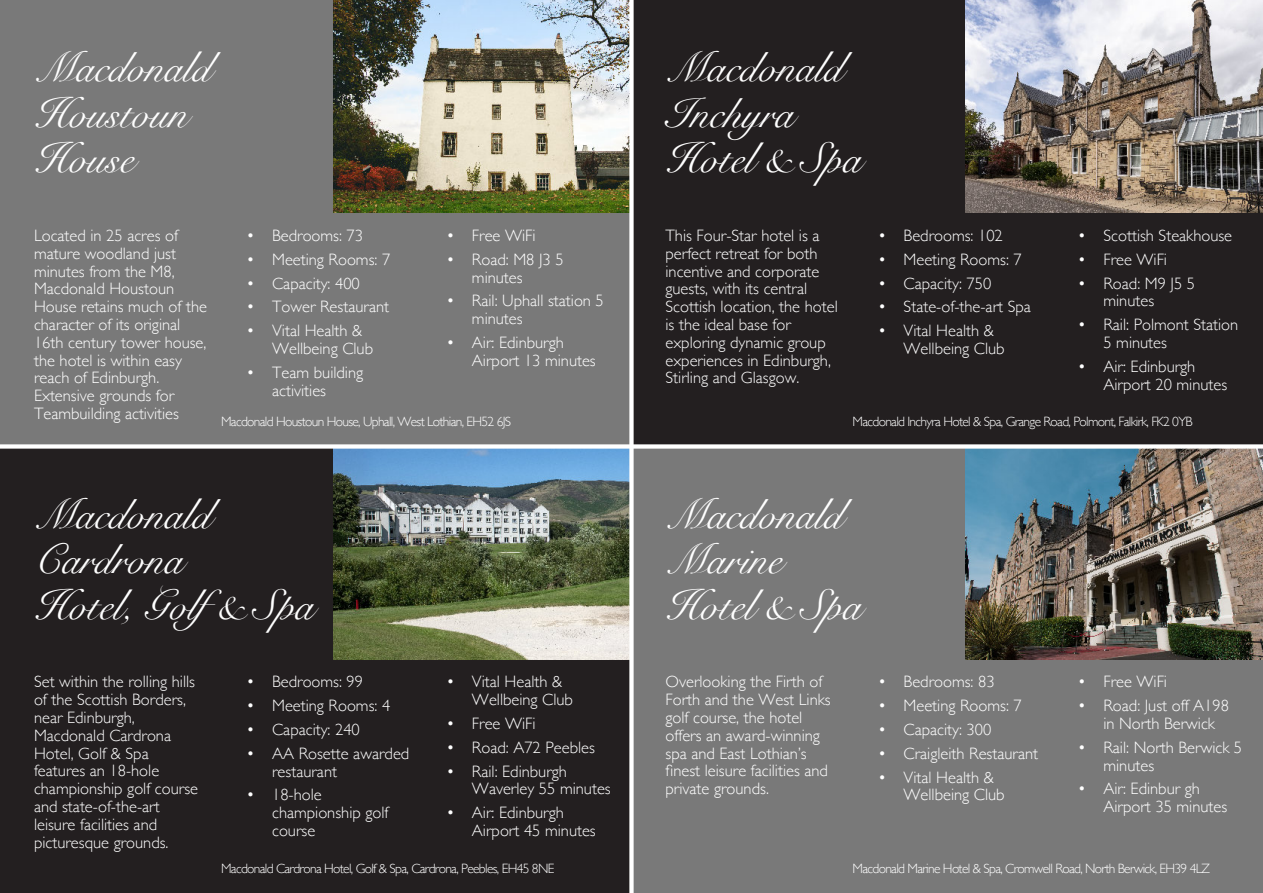
<style>
.page{position:relative;width:1263px;height:893px;background:#231f20}
.page>*{position:absolute;margin:0;border:0;box-sizing:border-box;transform-origin:0 0}
.t1{font:42px/45.3px "Snell Roundhand";color:#fff}
.t2{font:300 16.5px/17.9px "Gill Sans";color:#fff}
.t3{font:300 13.5px "Gill Sans";letter-spacing:-.05em;color:#fff}
</style>
<div class="page">
<div style="left:0;top:0;width:631px;height:446px;background:#797979"></div>
<div style="left:631px;top:446px;width:632px;height:447px;background:#797979"></div>
<img style="left:334px;top:0;width:295px;height:213px">
<img style="left:334px;top:449px;width:295px;height:210px">
<img style="left:965px;top:0;width:298px;height:213px">
<img style="left:965px;top:449px;width:298px;height:210px">
<div style="left:0;top:444px;width:1263px;height:5px;background:#fff"></div>
<div style="left:629px;top:0;width:5px;height:893px;background:#fff"></div>
<h1 class="t1" style="left:34px;top:48px;width:179px">Macdonald<br>Houstoun<br>House</h1>
<p class="t2" style="left:34px;top:228px;width:175px">Located in 25 acres of mature woodland just minutes from the M8,<br>Macdonald Houstoun<br>House retains much of the character of its original<br>16th century tower house, the hotel is within easy reach of Edinburgh.<br>Extensive grounds for<br>Teambuilding activities</p>
<p class="t2" style="left:247px;top:228px;width:118px">• Bedrooms: 73</p>
<p class="t2" style="left:247px;top:252px;width:145px">• Meeting Rooms: 7</p>
<p class="t2" style="left:247px;top:276px;width:115px">• Capacity: 400</p>
<p class="t2" style="left:247px;top:300px;width:144px">• Tower Restaurant</p>
<p class="t2" style="left:272px;top:323px;width:103px;text-indent:-26px">• Vital Health &amp;<br>Wellbeing Club</p>
<p class="t2" style="left:272px;top:365px;width:93px;text-indent:-26px">• Team building activities</p>
<p class="t2" style="left:446px;top:228px;width:91px">• Free WiFi</p>
<p class="t2" style="left:472px;top:252px;width:93px;text-indent:-26px">• Road: M8 J3 5 minutes</p>
<p class="t2" style="left:472px;top:294px;width:133px;text-indent:-26px">• Rail: Uphall station 5 minutes</p>
<p class="t2" style="left:472px;top:335px;width:125px;text-indent:-26px">• Air: Edinburgh<br>Airport 13 minutes</p>
<p class="t3" style="left:221px;top:417px;width:292px">Macdonald Houstoun House, Uphall, West Lothian, EH52 6JS</p>
<h1 class="t1" style="left:34px;top:495px;width:281px">Macdonald<br>Cardrona<br>Hotel, Golf&amp; Spa</h1>
<p class="t2" style="left:34px;top:675px;width:166px">Set within the rolling hills of the Scottish Borders, near Edinburgh,<br>Macdonald Cardrona<br>Hotel, Golf &amp; Spa features an 18-hole championship golf course and state-of-the-art leisure facilities and picturesque grounds.</p>
<p class="t2" style="left:247px;top:675px;width:118px">• Bedrooms: 99</p>
<p class="t2" style="left:247px;top:698px;width:145px">• Meeting Rooms: 4</p>
<p class="t2" style="left:247px;top:722px;width:115px">• Capacity: 240</p>
<p class="t2" style="left:272px;top:746px;width:139px;text-indent:-26px">• AA Rosette awarded restaurant</p>
<p class="t2" style="left:272px;top:788px;width:118px;text-indent:-26px">• 18-hole championship golf course</p>
<p class="t2" style="left:472px;top:675px;width:103px;text-indent:-26px">• Vital Health &amp;<br>Wellbeing Club</p>
<p class="t2" style="left:446px;top:716px;width:91px">• Free WiFi</p>
<p class="t2" style="left:446px;top:740px;width:150px">• Road: A72 Peebles</p>
<p class="t2" style="left:472px;top:764px;width:140px;text-indent:-26px">• Rail: Edinburgh<br>Waverley 55 minutes</p>
<p class="t2" style="left:472px;top:806px;width:125px;text-indent:-26px">• Air: Edinburgh<br>Airport 45 minutes</p>
<p class="t3" style="left:221px;top:863px;width:335px">Macdonald Cardrona Hotel, Golf &amp; Spa, Cardrona, Peebles, EH45 8NE</p>
<h1 class="t1" style="left:665px;top:48px;width:197px">Macdonald<br>Inchyra<br>Hotel &amp; Spa</h1>
<p class="t2" style="left:665px;top:228px;width:174px">This Four-Star hotel is a perfect retreat for both incentive and corporate guests, with its central<br>Scottish location, the hotel is the ideal base for exploring dynamic group experiences in Edinburgh,<br>Stirling and Glasgow.</p>
<p class="t2" style="left:878px;top:228px;width:126px">• Bedrooms: 102</p>
<p class="t2" style="left:878px;top:252px;width:145px">• Meeting Rooms: 7</p>
<p class="t2" style="left:878px;top:276px;width:115px">• Capacity: 750</p>
<p class="t2" style="left:878px;top:300px;width:154px">• State-of-the-art Spa</p>
<p class="t2" style="left:904px;top:323px;width:103px;text-indent:-26px">• Vital Health &amp;<br>Wellbeing Club</p>
<p class="t2" style="left:1078px;top:228px;width:156px">• Scottish Steakhouse</p>
<p class="t2" style="left:1078px;top:252px;width:91px">• Free WiFi</p>
<p class="t2" style="left:1103px;top:276px;width:93px;text-indent:-26px">• Road: M9 J5 5 minutes</p>
<p class="t2" style="left:1103px;top:317px;width:136px;text-indent:-26px">• Rail: Polmont Station<br>5 minutes</p>
<p class="t2" style="left:1103px;top:359px;width:125px;text-indent:-26px">• Air: Edinburgh<br>Airport 20 minutes</p>
<p class="t3" style="left:852px;top:417px;width:342px">Macdonald Inchyra Hotel &amp; Spa, Grange Road, Polmont, Falkirk, FK2 0YB</p>
<h1 class="t1" style="left:665px;top:495px;width:197px">Macdonald<br>Marine<br>Hotel &amp; Spa</h1>
<p class="t2" style="left:665px;top:675px;width:167px">Overlooking the Firth of<br>Forth and the West Links golf course, the hotel offers an award-winning spa and East Lothian’s finest leisure facilities and private grounds.</p>
<p class="t2" style="left:878px;top:675px;width:118px">• Bedrooms: 83</p>
<p class="t2" style="left:878px;top:698px;width:145px">• Meeting Rooms: 7</p>
<p class="t2" style="left:878px;top:722px;width:115px">• Capacity: 300</p>
<p class="t2" style="left:878px;top:746px;width:162px">• Craigleith Restaurant</p>
<p class="t2" style="left:904px;top:770px;width:103px;text-indent:-26px">• Vital Health &amp;<br>Wellbeing Club</p>
<p class="t2" style="left:1078px;top:675px;width:91px">• Free WiFi</p>
<p class="t2" style="left:1103px;top:698px;width:127px;text-indent:-26px">• Road: Just off A198 in North Berwick</p>
<p class="t2" style="left:1103px;top:740px;width:140px;text-indent:-26px">• Rail: North Berwick 5 minutes</p>
<p class="t2" style="left:1103px;top:782px;width:125px;text-indent:-26px">• Air: Edinbur gh<br>Airport 35 minutes</p>
<p class="t3" style="left:852px;top:863px;width:359px">Macdonald Marine Hotel &amp; Spa, Cromwell Road, North Berwick, EH39 4LZ</p>
</div>
